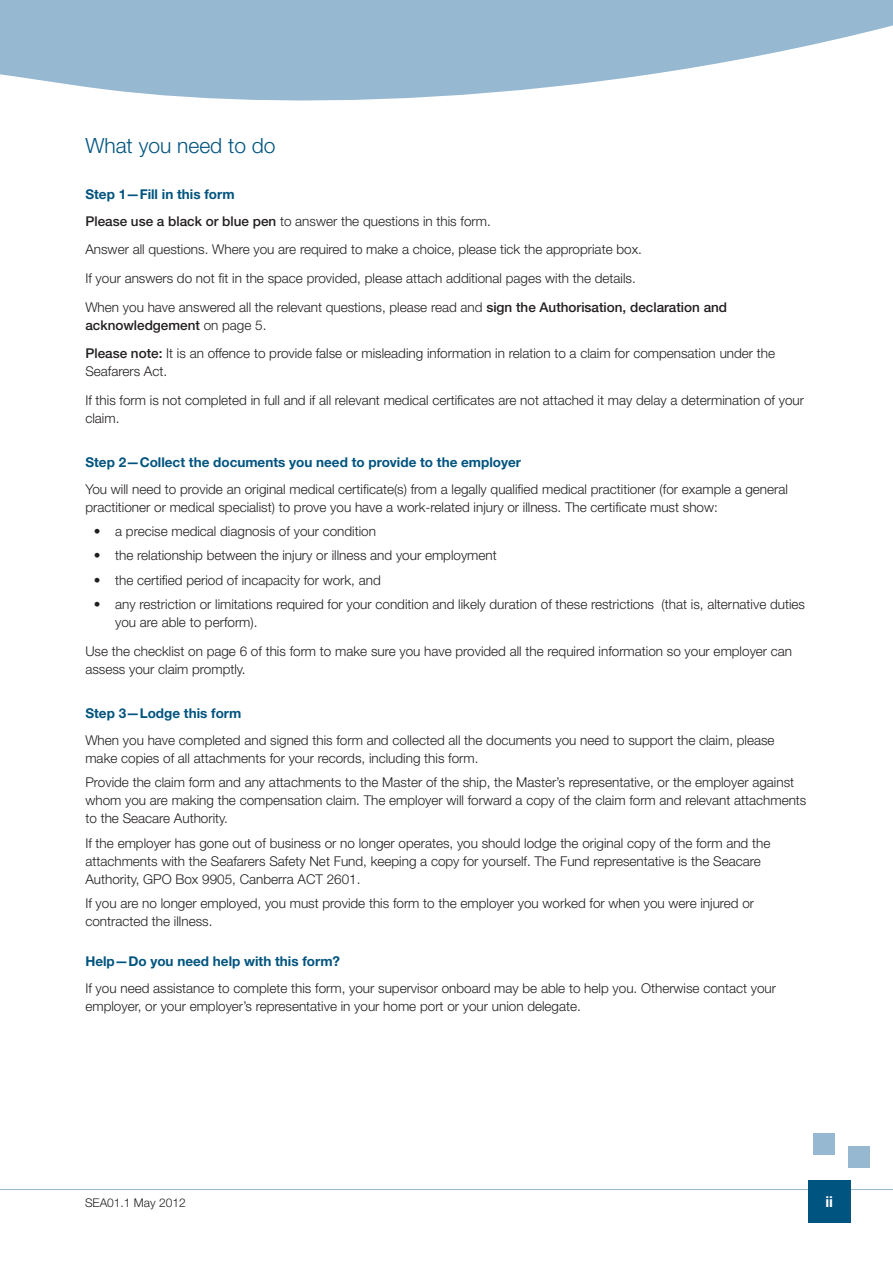
<style>
.page{position:relative;width:893px;height:1263px;background:#fff}
.page>*{position:absolute;margin:0;border:0;box-sizing:border-box;transform-origin:0 0}
.Heading_2{font:300 21px "Helvetica Neue";color:#005480}
.t1{font:700 15px "Helvetica Neue";color:#fff}
.form_text{font:300 13.5px/18px "Helvetica Neue";color:#231f20}
.Form_bullets_1{font:300 13.5px/18px "Helvetica Neue";color:#231f20}
.Form_heading_3{font:700 13.5px "Helvetica Neue";color:#005480}
.t2{font:300 12px "Helvetica Neue";color:#231f20}
.s1{font-weight:500}
</style>
<div class="page">
<hr style="left:0;top:1189px;width:893px;height:1px;background:#96b8d1">
<div style="left:848px;top:1147px;width:22px;height:21px;background:#96b8d1"></div>
<div style="left:814px;top:1133px;width:21px;height:21px;background:#96b8d1"></div>
<div style="left:808px;top:1180px;width:42px;height:43px;background:#005480"></div>
<svg style="left:0;top:0;width:893px;height:101px;fill:#96b8d1"></svg>
<p class="Heading_2" style="left:85px;top:132px;width:192px">What you need to do</p>
<p class="Form_heading_3" style="left:85px;top:186px;width:151px">Step 1—Fill in this form</p>
<p class="form_text" style="left:85px;top:212px;width:407px"><span class="s1">Please use a black or blue pen</span> to answer the questions in this form.</p>
<p class="form_text" style="left:85px;top:240px;width:558px">Answer all questions. Where you are required to make a choice, please tick the appropriate box.</p>
<p class="form_text" style="left:85px;top:269px;width:552px">If your answers do not fit in the space provided, please attach additional pages with the details.</p>
<p class="form_text" style="left:85px;top:297px;width:643px">When you have answered all the relevant questions, please read and <span class="s1">sign the Authorisation, declaration and acknowledgement</span> on page 5.</p>
<p class="form_text" style="left:85px;top:344px;width:691px"><span class="s1">Please note:</span> It is an offence to provide false or misleading information in relation to a claim for compensation under the<br>Seafarers Act.</p>
<p class="form_text" style="left:85px;top:391px;width:720px">If this form is not completed in full and if all relevant medical certificates are not attached it may delay a determination of your claim.</p>
<p class="Form_heading_3" style="left:85px;top:454px;width:437px">Step 2—Collect the documents you need to provide to the employer</p>
<p class="form_text" style="left:85px;top:480px;width:704px">You will need to provide an original medical certificate(s) from a legally qualified medical practitioner (for example a general practitioner or medical specialist) to prove you have a work-related injury or illness. The certificate must show:</p>
<p class="Form_bullets_1" style="left:94px;top:522px;width:284px">• a precise medical diagnosis of your condition</p>
<p class="Form_bullets_1" style="left:94px;top:546px;width:404px">• the relationship between the injury or illness and your employment</p>
<p class="Form_bullets_1" style="left:94px;top:571px;width:288px">• the certified period of incapacity for work, and</p>
<p class="Form_bullets_1" style="left:115px;top:595px;width:691px;text-indent:-21px">• any restriction or limitations required for your condition and likely duration of these restrictions (that is, alternative duties you are able to perform).</p>
<p class="form_text" style="left:85px;top:642px;width:708px">Use the checklist on page 6 of this form to make sure you have provided all the required information so your employer can assess your claim promptly.</p>
<p class="Form_heading_3" style="left:85px;top:705px;width:157px">Step 3—Lodge this form</p>
<p class="form_text" style="left:85px;top:731px;width:691px">When you have completed and signed this form and collected all the documents you need to support the claim, please make copies of all attachments for your records, including this form.</p>
<p class="form_text" style="left:85px;top:773px;width:722px">Provide the claim form and any attachments to the Master of the ship, the Master’s representative, or the employer against whom you are making the compensation claim. The employer will forward a copy of the claim form and relevant attachments to the Seacare Authority.</p>
<p class="form_text" style="left:85px;top:833px;width:686px">If the employer has gone out of business or no longer operates, you should lodge the original copy of the form and the attachments with the Seafarers Safety Net Fund, keeping a copy for yourself. The Fund representative is the Seacare<br>Authority, GPO Box 9905, Canberra ACT 2601.</p>
<p class="form_text" style="left:85px;top:894px;width:670px">If you are no longer employed, you must provide this form to the employer you worked for when you were injured or contracted the illness.</p>
<p class="Form_heading_3" style="left:85px;top:953px;width:256px">Help—Do you need help with this form?</p>
<p class="form_text" style="left:85px;top:978px;width:692px">If you need assistance to complete this form, your supervisor onboard may be able to help you. Otherwise contact your employer, or your employer’s representative in your home port or your union delegate.</p>
<p class="t2" style="left:85px;top:1195px;width:102px">SEA01.1 May 2012</p>
<p class="t1" style="left:825px;top:1193px;width:9px">ii</p>
</div>
